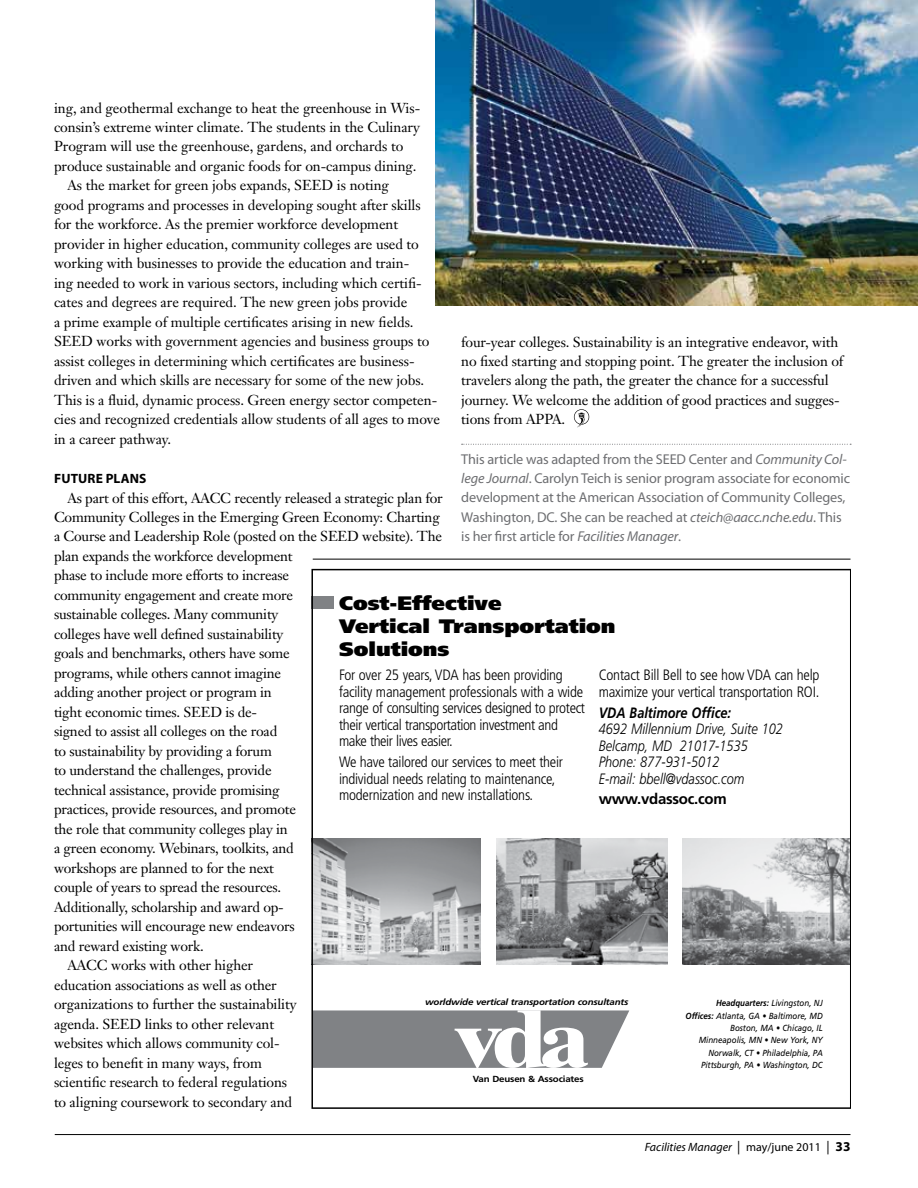
<style>
.page{position:relative;width:918px;height:1188px;background:#fff}
.page>*{position:absolute;margin:0;border:0;box-sizing:border-box;transform-origin:0 0}
.t1{font:900 19.5px/22.5px "Frutiger";color:#000;scale:1.1 1}
.t2{font:300 condensed 15px/16.5px "Frutiger";letter-spacing:-.015em;color:#000}
.t3{font:italic 300 15px/16.5px "Frutiger";color:#000;scale:.85 1}
.t4{font:italic 700 15px "Frutiger";color:#000;scale:.85 1}
.t5{font:700 15px "Frutiger";letter-spacing:-.015em;color:#000}
.t6{font:14.25px/19.5px "Janson Text";letter-spacing:-.01em;color:#000}
.t7{font:14.25px/19.5px "Myriad Pro";letter-spacing:-.01em;color:#6d6e71}
.t8{font:700 13.5px "Myriad Pro";letter-spacing:.01em;color:#000}
.t9{font:italic 12px "Myriad Pro";color:#000}
.t10{font:italic 8.85px/12.3px "Frutiger";color:#000;text-align:right;scale:.9 1}
.t11{font:italic 700 8.85px "Frutiger";letter-spacing:-.015em;color:#000;scale:1.1 1}
.t12{font:700 8.85px "Frutiger";letter-spacing:-.015em;color:#000;scale:1.1 1}
.s1{font-style:italic}
.s2{font-weight:700}
.s3{font-style:normal;font-size:13.5px}
.s4{font-style:normal}
.s5{font-weight:700;font-style:normal;font-size:13.5px}
</style>
<div class="page">
<hr style="left:55px;top:1134px;width:795px;height:1px;background:#000">
<svg style="left:462px;top:444px;width:389px;height:1px"></svg>
<svg style="left:574px;top:409px;width:15px;height:18px"></svg>
<img style="left:436px;top:0;width:482px;height:306px">
<svg style="left:312px;top:569px;width:538px;height:540px"></svg>
<hr style="left:313px;top:559px;width:537px;height:1px;background:#000">
<p class="t6" style="left:54px;top:98px;width:368px">ing, and geothermal exchange to heat the greenhouse in Wis-</p>
<p class="t6" style="left:54px;top:117px;width:367px">consin’s extreme winter climate. The students in the Culinary</p>
<p class="t6" style="left:54px;top:137px;width:351px">Program will use the greenhouse, gardens, and orchards to</p>
<p class="t6" style="left:54px;top:156px;width:364px">produce sustainable and organic foods for on-campus dining.</p>
<p class="t6" style="left:67px;top:176px;width:323px">As the market for green jobs expands, SEED is noting</p>
<p class="t6" style="left:54px;top:195px;width:368px">good programs and processes in developing sought after skills</p>
<p class="t6" style="left:54px;top:215px;width:346px">for the workforce. As the premier workforce development</p>
<p class="t6" style="left:54px;top:234px;width:366px">provider in higher education, community colleges are used to</p>
<p class="t6" style="left:54px;top:254px;width:357px">working with businesses to provide the education and train-</p>
<p class="t6" style="left:54px;top:273px;width:369px">ing needed to work in various sectors, including which certifi-</p>
<p class="t6" style="left:54px;top:293px;width:355px">cates and degrees are required. The new green jobs provide</p>
<p class="t6" style="left:54px;top:312px;width:361px">a prime example of multiple certificates arising in new fields.</p>
<p class="t6" style="left:54px;top:332px;width:377px">SEED works with government agencies and business groups to</p>
<p class="t6" style="left:54px;top:351px;width:362px">assist colleges in determining which certificates are business-</p>
<p class="t6" style="left:54px;top:371px;width:372px">driven and which skills are necessary for some of the new jobs.</p>
<p class="t6" style="left:54px;top:390px;width:385px">This is a fluid, dynamic process. Green energy sector competen-</p>
<p class="t6" style="left:54px;top:410px;width:388px">cies and recognized credentials allow students of all ages to move</p>
<p class="t6" style="left:54px;top:429px;width:119px">in a career pathway.</p>
<p class="t8" style="left:54px;top:470px;width:93px">FUTURE PLANS</p>
<p class="t6" style="left:68px;top:488px;width:377px">As part of this effort, AACC recently released a strategic plan for</p>
<p class="t6" style="left:54px;top:507px;width:387px">Community Colleges in the Emerging Green Economy: Charting</p>
<p class="t6" style="left:54px;top:527px;width:390px">a Course and Leadership Role (posted on the SEED website). The</p>
<p class="t6" style="left:54px;top:546px;width:240px">plan expands the workforce development</p>
<p class="t6" style="left:54px;top:566px;width:237px">phase to include more efforts to increase</p>
<p class="t6" style="left:54px;top:585px;width:241px">community engagement and create more</p>
<p class="t6" style="left:54px;top:605px;width:226px">sustainable colleges. Many community</p>
<p class="t6" style="left:54px;top:624px;width:231px">colleges have well defined sustainability</p>
<p class="t6" style="left:54px;top:644px;width:237px">goals and benchmarks, others have some</p>
<p class="t6" style="left:54px;top:663px;width:229px">programs, while others cannot imagine</p>
<p class="t6" style="left:54px;top:683px;width:219px">adding another project or program in</p>
<p class="t6" style="left:54px;top:702px;width:205px">tight economic times. SEED is de-</p>
<p class="t6" style="left:54px;top:722px;width:225px">signed to assist all colleges on the road</p>
<p class="t6" style="left:54px;top:741px;width:219px">to sustainability by providing a forum</p>
<p class="t6" style="left:54px;top:761px;width:219px">to understand the challenges, provide</p>
<p class="t6" style="left:54px;top:780px;width:227px">technical assistance, provide promising</p>
<p class="t6" style="left:54px;top:800px;width:244px">practices, provide resources, and promote</p>
<p class="t6" style="left:54px;top:819px;width:235px">the role that community colleges play in</p>
<p class="t6" style="left:54px;top:839px;width:241px">a green economy. Webinars, toolkits, and</p>
<p class="t6" style="left:54px;top:858px;width:222px">workshops are planned to for the next</p>
<p class="t6" style="left:54px;top:878px;width:229px">couple of years to spread the resources.</p>
<p class="t6" style="left:54px;top:897px;width:231px">Additionally, scholarship and award op-</p>
<p class="t6" style="left:54px;top:917px;width:242px">portunities will encourage new endeavors</p>
<p class="t6" style="left:54px;top:936px;width:151px">and reward existing work.</p>
<p class="t6" style="left:68px;top:956px;width:187px">AACC works with other higher</p>
<p class="t6" style="left:54px;top:975px;width:224px">education associations as well as other</p>
<p class="t6" style="left:54px;top:995px;width:244px">organizations to further the sustainability</p>
<p class="t6" style="left:54px;top:1014px;width:222px">agenda. SEED links to other relevant</p>
<p class="t6" style="left:54px;top:1034px;width:227px">websites which allows community col-</p>
<p class="t6" style="left:54px;top:1053px;width:209px">leges to benefit in many ways, from</p>
<p class="t6" style="left:54px;top:1073px;width:235px">scientific research to federal regulations</p>
<p class="t6" style="left:54px;top:1092px;width:240px">to aligning coursework to secondary and</p>
<p class="t6" style="left:461px;top:332px;width:384px">four-year colleges. Sustainability is an integrative endeavor, with no fixed starting and stopping point. The greater the inclusion of travelers along the path, the greater the chance for a successful journey. We welcome the addition of good practices and sugges&shy;tions from APPA.</p>
<p class="t7" style="left:461px;top:449px;width:390px">This article was adapted from the SEED Center and <span class="s1">Community Col&shy;lege Journal</span>. Carolyn Teich is senior program associate for economic development at the American Association of Community Colleges, Washington, DC. She can be reached at <span class="s1">cteich@aacc.nche.edu</span>. This is her first article for <span class="s1">Facilities Manager</span>.</p>
<h1 class="t1" style="left:339px;top:592px;width:253px">Cost-Effective<br>Vertical Transportation<br>Solutions</h1>
<p class="t2" style="left:599px;top:667px;width:222px">Contact Bill Bell to see how VDA can help maximize your vertical transportation ROI.</p>
<p class="t4" style="left:599px;top:703px;width:157px">VDA Baltimore Office:</p>
<p class="t3" style="left:599px;top:720px;width:218px">4692 Millennium Drive, Suite 102<br>Belcamp, MD 21017-1535<br>Phone: 877-931-5012<br>E-mail: bbell@vdassoc.com</p>
<p class="t5" style="left:599px;top:790px;width:130px">www.vdassoc.com</p>
<p class="t2" style="left:339px;top:667px;width:248px">For over 25 years, VDA has been providing facility management professionals with a wide range of consulting services designed to protect their vertical transportation investment and make their lives easier.</p>
<p class="t2" style="left:339px;top:754px;width:225px">We have tailored our services to meet their individual needs relating to maintenance, modernization and new installations.</p>
<p class="t11" style="left:425px;top:997px;width:186px">worldwide vertical transportation consultants</p>
<p class="t10" style="left:686px;top:997px;width:154px"><span class="s2">Headquarters:</span> Livingston, NJ<br><span class="s2">Offices:</span> Atlanta, GA • Baltimore, MD<br>Boston, MA • Chicago, IL<br>Minneapolis, MN • New York, NY<br>Norwalk, CT • Philadelphia, PA<br>Pittsburgh, PA • Washington, DC</p>
<p class="t12" style="left:473px;top:1073px;width:102px">Van Deusen &amp; Associates</p>
<p class="t9" style="left:645px;top:1139px;width:207px">Facilities Manager <span class="s3">|</span> <span class="s4">may/june 2011</span> <span class="s3">|</span> <span class="s5">33</span></p>
</div>
